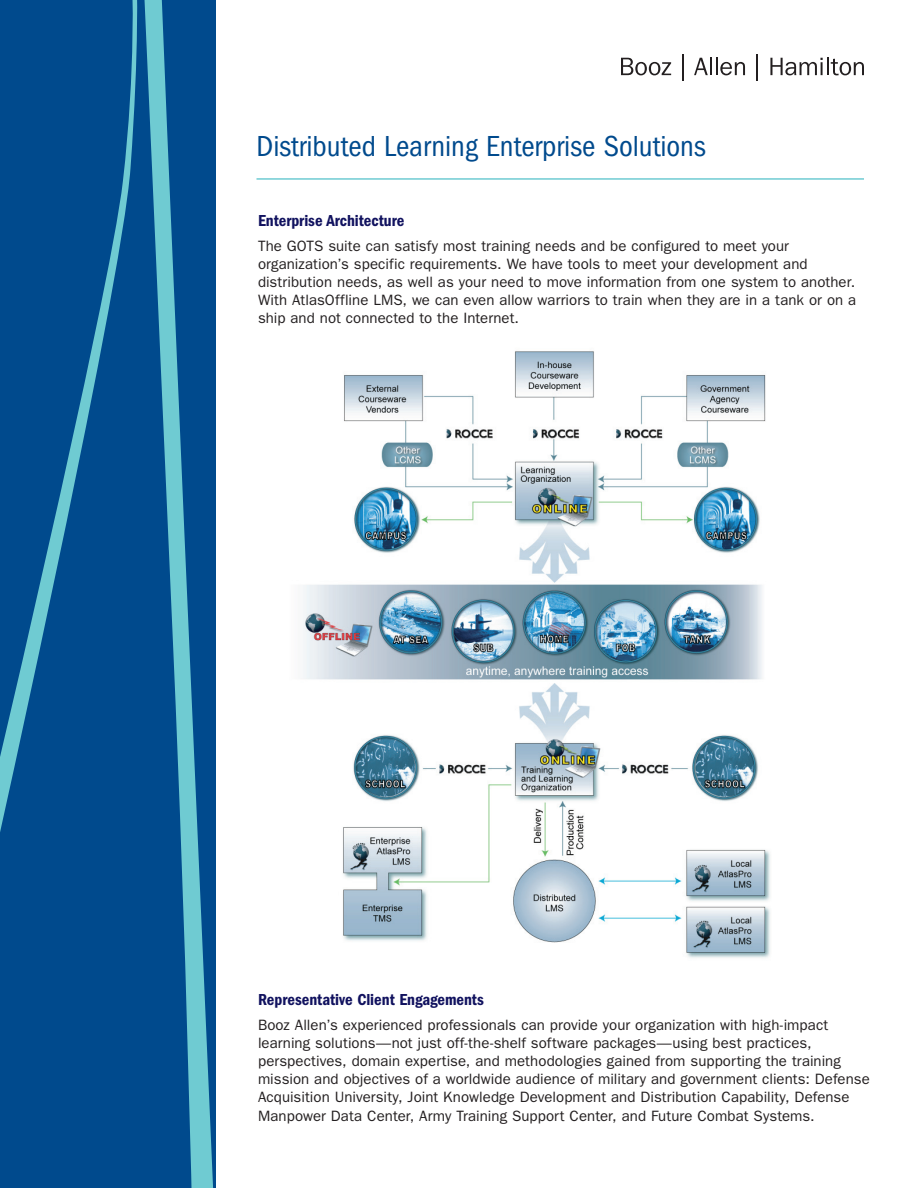
<style>
.page{position:relative;width:918px;height:1188px;background:#fff}
.page>*{position:absolute;margin:0;border:0;box-sizing:border-box;transform-origin:0 0}
.title_Page_2{font:condensed 30px "ITC Franklin Gothic Std";color:#004a8d}
.Subhead{font:16.5px "ITC Franklin Gothic Std Dm Cd";color:#11125f}
.Body_Copy{font:15px/18px "ITC Franklin Gothic Std";letter-spacing:.005em;color:#231f20}
</style>
<div class="page">
<svg style="left:621px;top:58px;width:50px;height:17px"></svg>
<hr style="left:682px;top:54px;width:2px;height:27px;background:#231f20">
<hr style="left:756px;top:54px;width:2px;height:27px;background:#231f20">
<svg style="left:694px;top:58px;width:51px;height:17px"></svg>
<svg style="left:770px;top:58px;width:94px;height:17px"></svg>
<hr style="left:256px;top:178px;width:608px;height:2px;background:#6fcbd2">
<div style="left:0;top:0;width:216px;height:1188px;background:#004a8d"></div>
<svg style="left:144px;top:0;width:69px;height:1188px"></svg>
<svg style="left:0;top:0;width:138px;height:832px"></svg>
<img style="left:303px;top:351px;width:467px;height:607px">
<p class="title_Page_2" style="left:256px;top:129px;width:451px">Distributed Learning Enterprise Solutions</p>
<p class="Subhead" style="left:258px;top:211px;width:148px">Enterprise Architecture</p>
<p class="Body_Copy" style="left:258px;top:237px;width:600px">The GOTS suite can satisfy most training needs and be configured to meet your organization’s specific requirements. We have tools to meet your development and distribution needs, as well as your need to move information from one system to another.<br>With AtlasOffline LMS, we can even allow warriors to train when they are in a tank or on a ship and not connected to the Internet.</p>
<p class="Subhead" style="left:258px;top:990px;width:227px">Representative Client Engagements</p>
<p class="Body_Copy" style="left:258px;top:1016px;width:613px">Booz Allen’s experienced professionals can provide your organization with high-impact learning solutions—not just off-the-shelf software packages—using best practices, perspectives, domain expertise, and methodologies gained from supporting the training mission and objectives of a worldwide audience of military and government clients: Defense Acquisition University, Joint Knowledge Development and Distribution Capability, Defense Manpower Data Center, Army Training Support Center, and Future Combat Systems.</p>
</div>
